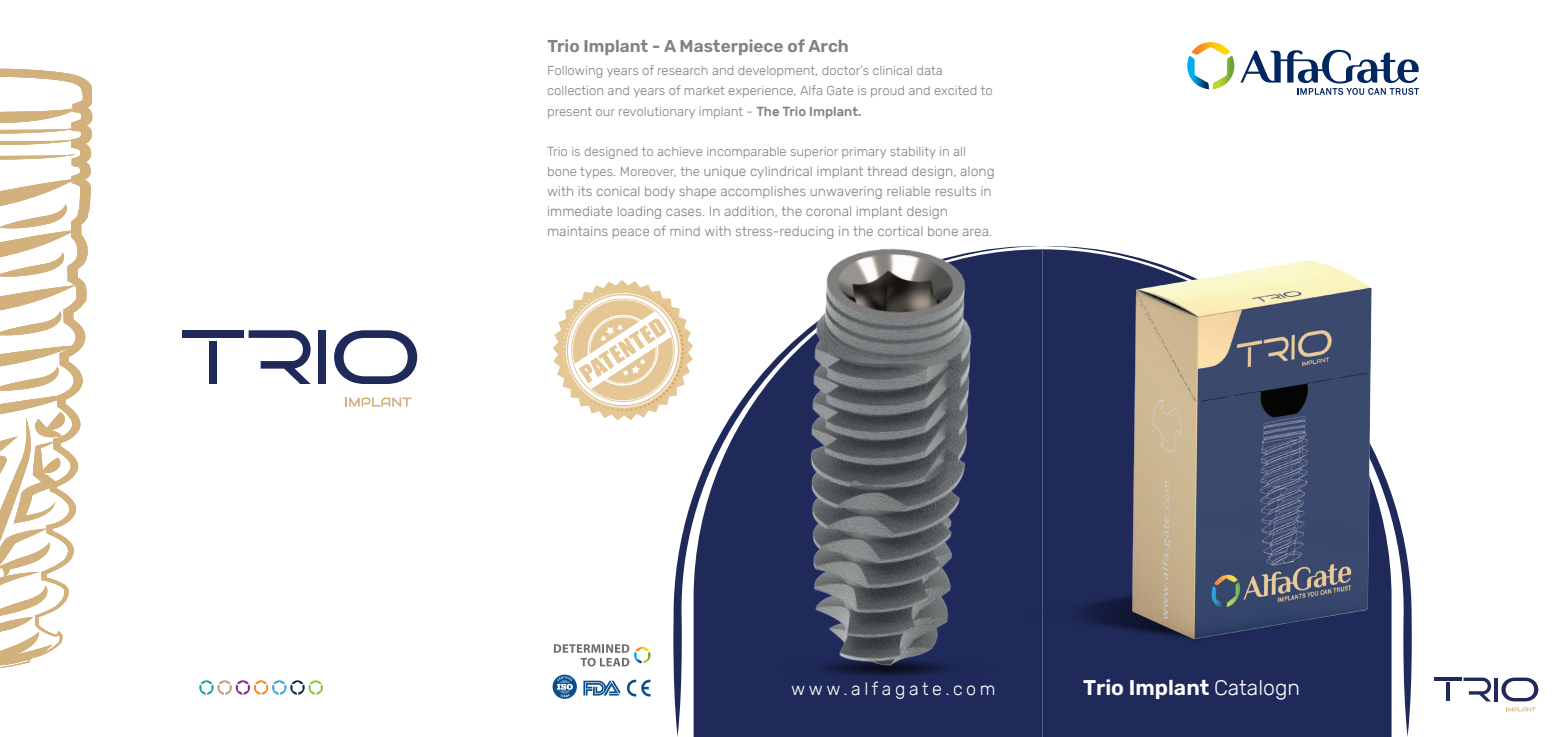
<style>
.page{position:relative;width:1563px;height:737px;background:#fff}
.page>*{position:absolute;margin:0;border:0;box-sizing:border-box;transform-origin:0 0}
.t1{font:600 21.35px "Rubik";color:#fff}
.t2{font:300 17.85px "Rubik";letter-spacing:.2em;color:#fff}
.t3{font:600 17.15px "Rubik";color:#808285}
.t4{font:300 13.83px/20px "Rubik";color:#808285}
.t5{font:300 13.12px/20px "Rubik";color:#808285}
.s1{font-weight:500}
.s2{font-size:13.12px}
.s3{font-weight:300}
</style>
<div class="page">
<svg style="left:1042px;top:246px;width:370px;height:491px;fill:#1f2a5a"></svg>
<svg style="left:673px;top:246px;width:369px;height:491px;fill:#1f2a5a"></svg>
<svg style="left:1187px;top:42px;width:47px;height:47px"></svg>
<svg style="left:1240px;top:50px;width:179px;height:45px"></svg>
<svg style="left:552px;top:674px;width:25px;height:25px"></svg>
<svg style="left:583px;top:680px;width:37px;height:15px"></svg>
<svg style="left:627px;top:679px;width:23px;height:17px"></svg>
<svg style="left:557px;top:676px;width:16px;height:21px"></svg>
<svg style="left:554px;top:644px;width:96px;height:22px"></svg>
<svg style="left:199px;top:680px;width:124px;height:14px"></svg>
<svg style="left:0;top:69px;width:92px;height:599px"></svg>
<svg style="left:0;top:285px;width:75px;height:50px"></svg>
<svg style="left:0;top:345px;width:74px;height:320px"></svg>
<svg style="left:0;top:77px;width:83px;height:200px"></svg>
<div style="left:993px;top:563px;width:399px;height:107px;background:#1f2a5a"></div>
<img style="left:1132px;top:260px;width:239px;height:378px">
<svg style="left:1463px;top:677px;width:28px;height:24px"></svg>
<hr style="left:1494px;top:677px;width:3px;height:24px;background:#1f2a5a">
<svg style="left:1501px;top:677px;width:37px;height:24px"></svg>
<hr style="left:1434px;top:677px;width:27px;height:4px;background:#1f2a5a">
<hr style="left:1446px;top:682px;width:3px;height:19px;background:#1f2a5a">
<svg style="left:1506px;top:707px;width:29px;height:4px"></svg>
<svg style="left:248px;top:330px;width:63px;height:54px"></svg>
<div style="left:318px;top:330px;width:7px;height:54px;background:#1f2a5a"></div>
<svg style="left:334px;top:330px;width:83px;height:54px"></svg>
<div style="left:182px;top:330px;width:62px;height:8px;background:#1f2a5a"></div>
<div style="left:210px;top:341px;width:7px;height:43px;background:#1f2a5a"></div>
<svg style="left:346px;top:397px;width:65px;height:10px"></svg>
<div style="left:760px;top:652px;width:250px;height:31px;background:#1e2959;border-radius:50%"></div>
<img style="left:801px;top:246px;width:175px;height:429px">
<svg style="left:553px;top:280px;width:140px;height:140px"></svg>
<p class="t3" style="left:547px;top:33px;width:303px">Trio Implant - A Masterpiece of Arch</p>
<p class="t5" style="left:547px;top:61px;width:447px">Following years of research and development, doctor’s clinical data collection and years of market experience, Alfa Gate is proud and excited to present our revolutionary implant - <span class="s1">The Trio Implant.</span></p>
<p class="t5" style="left:547px;top:141px;width:421px">Trio is designed to achieve incomparable superior primary stability in all</p>
<p class="t4" style="left:547px;top:161px;width:449px"><span class="s2">bone types. Moreover, the</span> unique cylindrical implant thread design, along with its conical body shape accomplishes unwavering reliable results in immediate loading cases. In addition, the coronal implant design maintains peace of mind with stress-reducing in the cortical bone area.</p>
<p class="t2" style="left:791px;top:679px;width:206px">www.alfagate.com</p>
<h1 class="t1" style="left:1083px;top:671px;width:218px">Trio Implant <span class="s3">Catalogn</span></h1>
</div>
